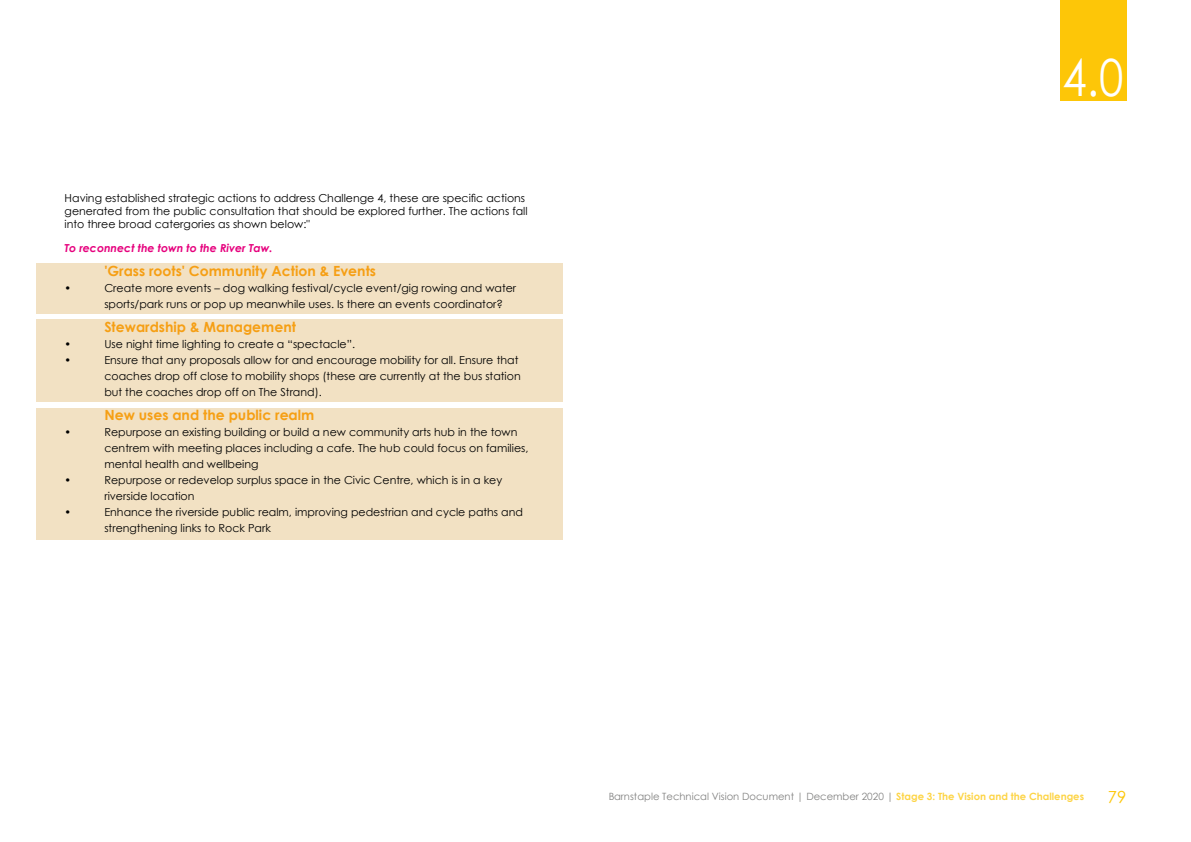
<style>
.page{position:relative;width:1191px;height:842px;background:#fff}
.page>*{position:absolute;margin:0;border:0;box-sizing:border-box;transform-origin:0 0}
.t1{font:51.3px "Century Gothic";color:#fff;scale:.86 1}
.t2{font:16.6px "Century Gothic";color:#fdc608}
.t3{font:700 14px "Century Gothic";color:#f69f14}
.t4{font:11px/16px "Century Gothic";color:#000}
.t5{font:italic 700 11px "Century Gothic";color:#e6007d}
.t6{font:10px "Century Gothic";color:#575756}
.s1{font-weight:700;color:#fdc608}
</style>
<div class="page">
<div style="left:1060px;top:0;width:66px;height:100px;background:#fdc608"></div>
<div style="left:36px;top:263px;width:527px;height:50px;background:#f2e1c3"></div>
<div style="left:36px;top:319px;width:527px;height:82px;background:#f2e1c3"></div>
<div style="left:36px;top:408px;width:527px;height:132px;background:#f2e1c3"></div>
<p class="t4" style="left:65px;top:189px;width:462px">Having established strategic actions to address Challenge 4, these are specific actions</p>
<p class="t4" style="left:65px;top:203px;width:464px">generated from the public consultation that should be explored further. The actions fall</p>
<p class="t4" style="left:65px;top:216px;width:247px">into three broad catergories as shown below:"</p>
<p class="t5" style="left:65px;top:240px;width:209px">To reconnect the town to the River Taw.</p>
<p class="t3" style="left:104px;top:261px;width:273px">'Grass roots' Community Action &amp; Events</p>
<p class="t4" style="left:65px;top:280px;width:8px">•</p>
<p class="t4" style="left:104px;top:280px;width:413px">Create more events – dog walking festival/cycle event/gig rowing and water sports/park runs or pop up meanwhile uses. Is there an events coordinator?</p>
<p class="t3" style="left:104px;top:317px;width:193px">Stewardship &amp; Management</p>
<p class="t4" style="left:65px;top:336px;width:8px">•</p>
<p class="t4" style="left:104px;top:336px;width:252px">Use night time lighting to create a “spectacle”.</p>
<p class="t4" style="left:65px;top:352px;width:8px">•</p>
<p class="t4" style="left:104px;top:352px;width:418px">Ensure that any proposals allow for and encourage mobility for all. Ensure that coaches drop off close to mobility shops (these are currently at the bus station but the coaches drop off on The Strand).</p>
<p class="t3" style="left:104px;top:405px;width:211px">New uses and the public realm</p>
<p class="t4" style="left:65px;top:424px;width:8px">•</p>
<p class="t4" style="left:104px;top:424px;width:425px">Repurpose an existing building or build a new community arts hub in the town centrem with meeting places including a cafe. The hub could focus on families, mental health and wellbeing</p>
<p class="t4" style="left:65px;top:472px;width:8px">•</p>
<p class="t4" style="left:104px;top:472px;width:399px">Repurpose or redevelop surplus space in the Civic Centre, which is in a key riverside location</p>
<p class="t4" style="left:65px;top:504px;width:8px">•</p>
<p class="t4" style="left:104px;top:504px;width:420px">Enhance the riverside public realm, improving pedestrian and cycle paths and strengthening links to Rock Park</p>
<h1 class="t1" style="left:1062px;top:41px;width:72px">4.0</h1>
<p class="t6" style="left:608px;top:789px;width:477px">Barnstaple Technical Vision Document | December 2020 | <span class="s1">Stage 3: The Vision and the Challenges</span></p>
<h2 class="t2" style="left:1108px;top:786px;width:20px">79</h2>
</div>
